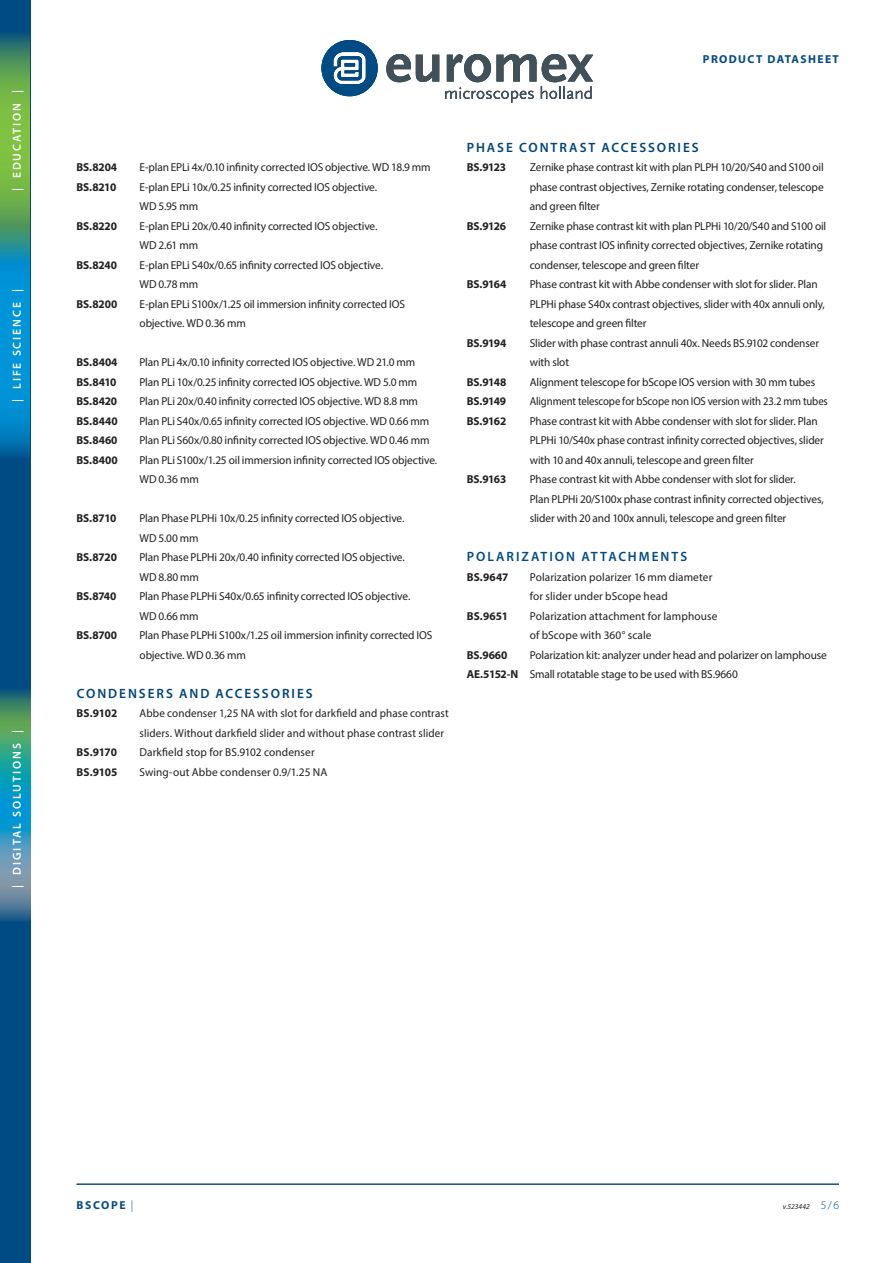
<style>
.page{position:relative;width:893px;height:1263px;background:#fff}
.page>*{position:absolute;margin:0;border:0;box-sizing:border-box;transform-origin:0 0}
.j_tussenkop{font:600 13.5px "Myriad Pro";letter-spacing:.15em;color:#00447b}
.j_tussenkop-2{font:600 13.5px "Myriad Pro";letter-spacing:.15em;color:#004b84}
.j_accessoires{font:11.55px/19.5px "Myriad Pro";letter-spacing:-.01em;color:#231f20}
.j_accessoires-2{font:700 11.55px "Myriad Pro";letter-spacing:-.015em;color:#231f20}
.j_accessoires-3{font:11.55px/19.5px "Myriad Pro";letter-spacing:.01em;color:#231f20}
.j_accessoires-4{font:11.55px/19.5px "Myriad Pro";letter-spacing:.01em;color:#231f20;scale:.96 1}
.j_accessoires-5{font:11.55px "Myriad Pro";letter-spacing:-.01em;color:#231f20;scale:.93 1}
.t1{font:600 11.55px "Myriad Pro";letter-spacing:.17em;color:#fff}
.t2{font:700 11.55px "Myriad Pro";letter-spacing:.12em;color:#004b84}
.t3{font:italic 7.5px "Myriad Pro";color:#231f20}
.s1{font-weight:700}
.s2{font-weight:300}
.s3{font-weight:300;font-style:normal;font-size:11.55px;color:#004b84}
</style>
<div class="page">
<div style="left:0;top:0;width:30px;height:1263px;background:#004b84"></div>
<svg style="left:321px;top:40px;width:57px;height:56px"></svg>
<svg style="left:386px;top:54px;width:53px;height:28px"></svg>
<svg style="left:445px;top:54px;width:148px;height:49px"></svg>
<hr style="left:77px;top:1184px;width:762px;height:1px;background:#004b84">
<svg style="left:0;top:690px;width:30px;height:231px;background:#39949f"></svg>
<svg style="left:0;top:262px;width:30px;height:195px;background:#008dd0"></svg>
<svg style="left:0;top:34px;width:30px;height:228px;background:#5ea757"></svg>
<p class="t1" style="left:10px;top:191px;width:103px;rotate:-90deg">| EDUCATION |</p>
<p class="t1" style="left:10px;top:402px;width:114px;rotate:-90deg">| LIFE SCIENCE |</p>
<p class="t1" style="left:10px;top:888px;width:159px;rotate:-90deg">| DIGITAL SOLUTIONS |</p>
<p class="t2" style="left:703px;top:51px;width:138px">PRODUCT DATASHEET</p>
<p class="j_accessoires-2" style="left:77px;top:160px;width:42px">BS.8204</p>
<p class="j_accessoires" style="left:140px;top:157px;width:293px">E-plan EPLi 4x/0.10 infinity corrected IOS objective. WD 18.9 mm</p>
<p class="j_accessoires-2" style="left:77px;top:179px;width:41px">BS.8210</p>
<p class="j_accessoires" style="left:140px;top:177px;width:239px">E-plan EPLi 10x/0.25 infinity corrected IOS objective.<br>WD 5.95 mm</p>
<p class="j_accessoires-2" style="left:77px;top:218px;width:42px">BS.8220</p>
<p class="j_accessoires" style="left:140px;top:216px;width:239px">E-plan EPLi 20x/0.40 infinity corrected IOS objective.<br>WD 2.61 mm</p>
<p class="j_accessoires-2" style="left:77px;top:257px;width:42px">BS.8240</p>
<p class="j_accessoires" style="left:140px;top:255px;width:245px">E-plan EPLi S40x/0.65 infinity corrected IOS objective.<br>WD 0.78 mm</p>
<p class="j_accessoires-2" style="left:77px;top:296px;width:42px">BS.8200</p>
<p class="j_accessoires" style="left:140px;top:294px;width:267px">E-plan EPLi S100x/1.25 oil immersion infinity corrected IOS objective. WD 0.36 mm</p>
<p class="j_accessoires-2" style="left:77px;top:355px;width:43px">BS.8404</p>
<p class="j_accessoires" style="left:140px;top:352px;width:277px">Plan PLi 4x/0.10 infinity corrected IOS objective. WD 21.0 mm</p>
<p class="j_accessoires-2" style="left:77px;top:374px;width:41px">BS.8410</p>
<p class="j_accessoires" style="left:140px;top:372px;width:279px">Plan PLi 10x/0.25 infinity corrected IOS objective. WD 5.0 mm</p>
<p class="j_accessoires-2" style="left:77px;top:394px;width:42px">BS.8420</p>
<p class="j_accessoires" style="left:140px;top:391px;width:280px">Plan PLi 20x/0.40 infinity corrected IOS objective. WD 8.8 mm</p>
<p class="j_accessoires-2" style="left:77px;top:413px;width:43px">BS.8440</p>
<p class="j_accessoires" style="left:140px;top:411px;width:291px">Plan PLi S40x/0.65 infinity corrected IOS objective. WD 0.66 mm</p>
<p class="j_accessoires-2" style="left:77px;top:433px;width:43px">BS.8460</p>
<p class="j_accessoires" style="left:140px;top:430px;width:291px">Plan PLi S60x/0.80 infinity corrected IOS objective. WD 0.46 mm</p>
<p class="j_accessoires-2" style="left:77px;top:452px;width:43px">BS.8400</p>
<p class="j_accessoires" style="left:140px;top:450px;width:299px">Plan PLi S100x/1.25 oil immersion infinity corrected IOS objective.<br>WD 0.36 mm</p>
<p class="j_accessoires-2" style="left:77px;top:511px;width:41px">BS.8710</p>
<p class="j_accessoires" style="left:140px;top:508px;width:266px">Plan Phase PLPHi 10x/0.25 infinity corrected IOS objective.<br>WD 5.00 mm</p>
<p class="j_accessoires-2" style="left:77px;top:550px;width:42px">BS.8720</p>
<p class="j_accessoires" style="left:140px;top:547px;width:267px">Plan Phase PLPHi 20x/0.40 infinity corrected IOS objective.<br>WD 8.80 mm</p>
<p class="j_accessoires-2" style="left:77px;top:589px;width:42px">BS.8740</p>
<p class="j_accessoires" style="left:140px;top:586px;width:272px">Plan Phase PLPHi S40x/0.65 infinity corrected IOS objective.<br>WD 0.66 mm</p>
<p class="j_accessoires-2" style="left:77px;top:628px;width:42px">BS.8700</p>
<p class="j_accessoires" style="left:140px;top:625px;width:294px">Plan Phase PLPHi S100x/1.25 oil immersion infinity corrected IOS objective. WD 0.36 mm</p>
<p class="j_tussenkop" style="left:77px;top:684px;width:237px">CONDENSERS AND ACCESSORIES</p>
<p class="j_accessoires-2" style="left:77px;top:706px;width:42px">BS.9102</p>
<p class="j_accessoires-4" style="left:140px;top:703px;width:324px">Abbe condenser 1,25 NA with slot for darkfield and phase contrast sliders. Without darkfield slider and without phase contrast slider</p>
<p class="j_accessoires-2" style="left:77px;top:745px;width:42px">BS.9170</p>
<p class="j_accessoires-3" style="left:140px;top:742px;width:177px">Darkfield stop for BS.9102 condenser</p>
<p class="j_accessoires-2" style="left:77px;top:764px;width:43px">BS.9105</p>
<p class="j_accessoires-3" style="left:140px;top:762px;width:189px">Swing-out Abbe condenser 0.9/1.25 NA</p>
<p class="j_tussenkop" style="left:467px;top:138px;width:233px">PHASE CONTRAST ACCESSORIES</p>
<p class="j_accessoires-2" style="left:467px;top:160px;width:41px">BS.9123</p>
<p class="j_accessoires" style="left:530px;top:157px;width:295px;text-align:justify">Zernike phase contrast kit with plan PLPH 10/20/S40 and S100 oil phase contrast objectives, Zernike rotating condenser, telescope and green filter</p>
<p class="j_accessoires-2" style="left:467px;top:218px;width:41px">BS.9126</p>
<p class="j_accessoires" style="left:530px;top:216px;width:298px">Zernike phase contrast kit with plan PLPHi 10/20/S40 and S100 oil phase contrast IOS infinity corrected objectives, Zernike rotating condenser, telescope and green filter</p>
<p class="j_accessoires-2" style="left:467px;top:277px;width:41px">BS.9164</p>
<p class="j_accessoires" style="left:530px;top:274px;width:297px">Phase contrast kit with Abbe condenser with slot for slider. Plan<br>PLPHi phase S40x contrast objectives, slider with 40x annuli only, telescope and green filter</p>
<p class="j_accessoires-2" style="left:467px;top:335px;width:41px">BS.9194</p>
<p class="j_accessoires" style="left:530px;top:333px;width:291px">Slider with phase contrast annuli 40x. Needs BS.9102 condenser with slot</p>
<p class="j_accessoires-2" style="left:467px;top:374px;width:41px">BS.9148</p>
<p class="j_accessoires" style="left:530px;top:372px;width:287px">Alignment telescope for bScope IOS version with 30 mm tubes</p>
<p class="j_accessoires-2" style="left:467px;top:394px;width:41px">BS.9149</p>
<p class="j_accessoires-5" style="left:530px;top:394px;width:322px">Alignment telescope for bScope non IOS version with 23.2 mm tubes</p>
<p class="j_accessoires-2" style="left:467px;top:413px;width:41px">BS.9162</p>
<p class="j_accessoires" style="left:530px;top:411px;width:296px">Phase contrast kit with Abbe condenser with slot for slider. Plan<br>PLPHi 10/S40x phase contrast infinity corrected objectives, slider with 10 and 40x annuli, telescope and green filter</p>
<p class="j_accessoires-2" style="left:467px;top:472px;width:41px">BS.9163</p>
<p class="j_accessoires" style="left:530px;top:469px;width:295px">Phase contrast kit with Abbe condenser with slot for slider.<br>Plan PLPHi 20/S100x phase contrast infinity corrected objectives, slider with 20 and 100x annuli, telescope and green filter</p>
<p class="j_tussenkop-2" style="left:467px;top:548px;width:222px">POLARIZATION ATTACHMENTS</p>
<p class="j_accessoires-2" style="left:467px;top:569px;width:43px">BS.9647</p>
<p class="j_accessoires-3" style="left:530px;top:567px;width:184px">Polarization polarizer 16 mm diameter for slider under bScope head</p>
<p class="j_accessoires-2" style="left:467px;top:608px;width:43px">BS.9651</p>
<p class="j_accessoires-3" style="left:530px;top:606px;width:189px">Polarization attachment for lamphouse of bScope with 360° scale</p>
<p class="j_accessoires-2" style="left:467px;top:647px;width:42px">BS.9660</p>
<p class="j_accessoires" style="left:530px;top:645px;width:299px">Polarization kit: analyzer under head and polarizer on lamphouse</p>
<p class="j_accessoires" style="left:467px;top:664px;width:273px"><span class="s1">AE.5152-N</span> Small rotatable stage to be used with BS.9660</p>
<p class="t2" style="left:77px;top:1197px;width:58px">BSCOPE <span class="s2">|</span></p>
<p class="t3" style="left:783px;top:1201px;width:58px">v.523442 <span class="s3">5/6</span></p>
</div>
